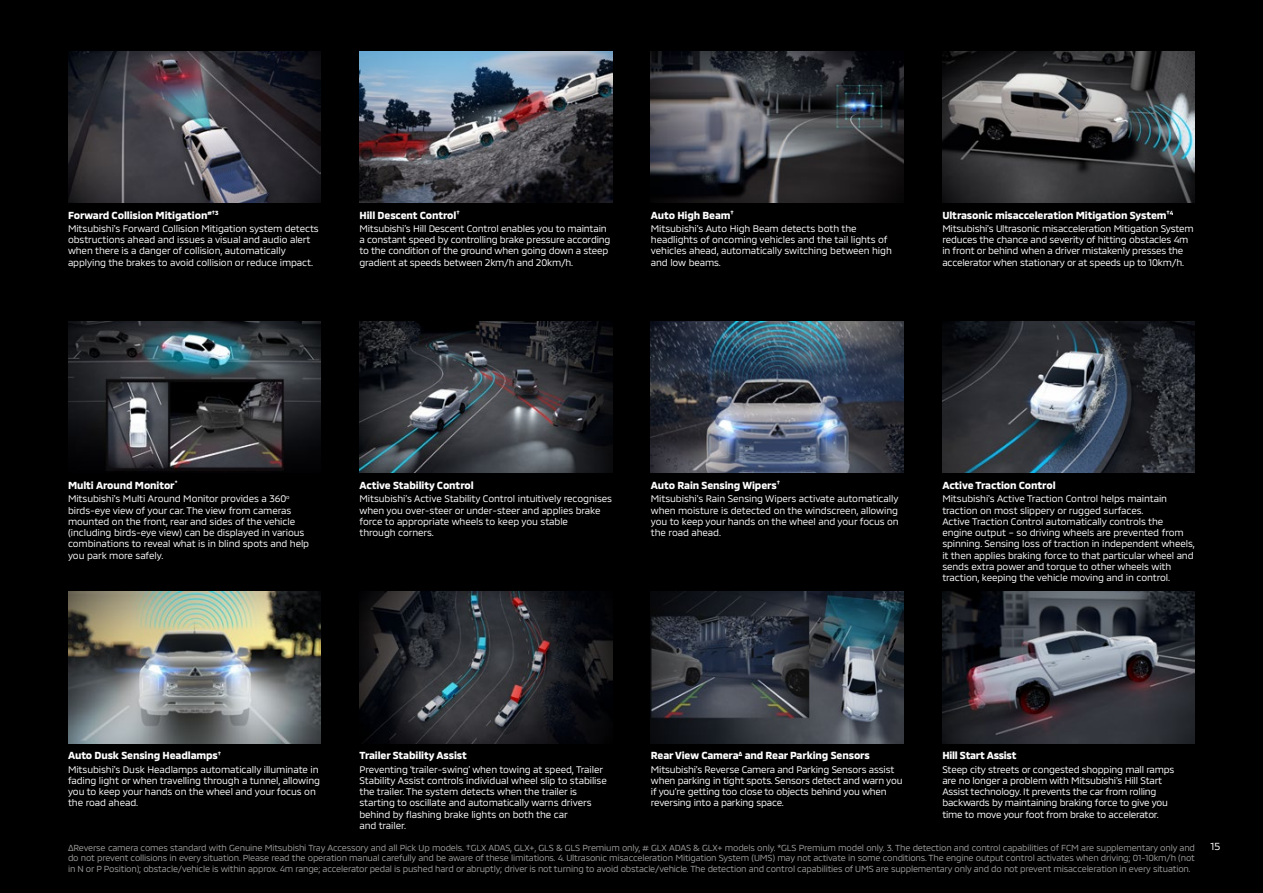
<style>
.page{position:relative;width:1263px;height:893px;background:#000}
.page>*{position:absolute;margin:0;border:0;box-sizing:border-box;transform-origin:0 0}
.t1{font:700 10.5px "MMC";letter-spacing:-.01em;color:#fff}
.t2{font:10.5px "MMC";color:#fff}
.t3{font:9.75px/11.2px "MMC";letter-spacing:-.01em;color:#fff}
.t4{font:9px/10.5px "MMC";letter-spacing:-.02em;color:#9d9d9c;text-align:justify}
</style>
<div class="page">
<img style="left:359px;top:51px;width:253px;height:152px">
<img style="left:68px;top:51px;width:253px;height:152px">
<img style="left:651px;top:51px;width:252px;height:152px">
<img style="left:942px;top:51px;width:253px;height:152px">
<img style="left:68px;top:321px;width:253px;height:152px">
<img style="left:651px;top:321px;width:252px;height:152px">
<img style="left:359px;top:321px;width:253px;height:152px">
<img style="left:942px;top:321px;width:253px;height:152px">
<img style="left:68px;top:592px;width:253px;height:151px">
<img style="left:359px;top:592px;width:253px;height:151px">
<img style="left:651px;top:592px;width:252px;height:151px">
<img style="left:942px;top:592px;width:253px;height:151px">
<p class="t1" style="left:68px;top:207px;width:152px">Forward Collision Mitigation<sup>#†3</sup></p>
<p class="t3" style="left:68px;top:222px;width:252px">Mitsubishi’s Forward Collision Mitigation system detects obstructions ahead and issues a visual and audio alert when there is a danger of collision, automatically applying the brakes to avoid collision or reduce impact.</p>
<p class="t1" style="left:359px;top:207px;width:102px">Hill Descent Control<sup>†</sup></p>
<p class="t3" style="left:359px;top:222px;width:252px">Mitsubishi’s Hill Descent Control enables you to maintain a constant speed by controlling brake pressure according to the condition of the ground when going down a steep gradient at speeds between 2km/h and 20km/h.</p>
<p class="t1" style="left:651px;top:207px;width:84px">Auto High Beam<sup>†</sup></p>
<p class="t3" style="left:651px;top:222px;width:242px">Mitsubishi’s Auto High Beam detects both the headlights of oncoming vehicles and the tail lights of vehicles ahead, automatically switching between high and low beams.</p>
<p class="t1" style="left:942px;top:207px;width:233px">Ultrasonic misacceleration Mitigation System<sup>†4</sup></p>
<p class="t3" style="left:942px;top:222px;width:253px">Mitsubishi’s Ultrasonic misacceleration Mitigation System reduces the chance and severity of hitting obstacles 4m in front or behind when a driver mistakenly presses the accelerator when stationary or at speeds up to 10km/h.</p>
<p class="t1" style="left:68px;top:477px;width:111px">Multi Around Monitor<sup>*</sup></p>
<p class="t3" style="left:68px;top:492px;width:243px">Mitsubishi’s Multi Around Monitor provides a 360<sup>o </sup>birds-eye view of your car. The view from cameras mounted on the front, rear and sides of the vehicle (including birds-eye view) can be displayed in various combinations to reveal what is in blind spots and help you park more safely.</p>
<p class="t1" style="left:359px;top:477px;width:116px">Active Stability Control</p>
<p class="t3" style="left:359px;top:492px;width:254px">Mitsubishi’s Active Stability Control intuitively recognises when you over-steer or under-steer and applies brake force to appropriate wheels to keep you stable<br>through corners.</p>
<p class="t1" style="left:651px;top:477px;width:131px">Auto Rain Sensing Wipers<sup>†</sup></p>
<p class="t3" style="left:651px;top:492px;width:249px;text-align:justify">Mitsubishi’s Rain Sensing Wipers activate automatically when moisture is detected on the windscreen, allowing you to keep your hands on the wheel and your focus on the road ahead.</p>
<p class="t1" style="left:942px;top:477px;width:115px">Active Traction Control</p>
<p class="t3" style="left:942px;top:492px;width:254px">Mitsubishi’s Active Traction Control helps maintain traction on most slippery or rugged surfaces.<br>Active Traction Control automatically controls the engine output – so driving wheels are prevented from spinning. Sensing loss of traction in independent wheels, it then applies braking force to that particular wheel and sends extra power and torque to other wheels with traction, keeping the vehicle moving and in control.</p>
<p class="t1" style="left:68px;top:747px;width:155px">Auto Dusk Sensing Headlamps<sup>†</sup></p>
<p class="t3" style="left:68px;top:762px;width:253px">Mitsubishi’s Dusk Headlamps automatically illuminate in fading light or when travelling through a tunnel, allowing you to keep your hands on the wheel and your focus on the road ahead.</p>
<p class="t1" style="left:651px;top:747px;width:221px">Rear View Camera<sup>∆</sup> and Rear Parking Sensors</p>
<p class="t3" style="left:651px;top:762px;width:253px">Mitsubishi’s Reverse Camera and Parking Sensors assist when parking in tight spots. Sensors detect and warn you if you’re getting too close to objects behind you when reversing into a parking space.</p>
<p class="t1" style="left:942px;top:747px;width:76px">Hill Start Assist</p>
<p class="t3" style="left:942px;top:762px;width:233px">Steep city streets or congested shopping mall ramps are no longer a problem with Mitsubishi’s Hill Start Assist technology. It prevents the car from rolling backwards by maintaining braking force to give you time to move your foot from brake to accelerator.</p>
<p class="t4" style="left:68px;top:841px;width:1128px">∆Reverse camera comes standard with Genuine Mitsubishi Tray Accessory and all Pick Up models. †GLX ADAS, GLX+, GLS &amp; GLS Premium only, # GLX ADAS &amp; GLX+ models only. *GLS Premium model only. 3. The detection and control capabilities of FCM are supplementary only and do not prevent collisions in every situation. Please read the operation manual carefully and be aware of these limitations. 4. Ultrasonic misacceleration Mitigation System (UMS) may not activate in some conditions. The engine output control activates when driving; 01-10km/h (not in N or P Position); obstacle/vehicle is within approx. 4m range; accelerator pedal is pushed hard or abruptly; driver is not turning to avoid obstacle/vehicle. The detection and control capabilities of UMS are supplementary only and do not prevent misacceleration in every situation.</p>
<p class="t2" style="left:1210px;top:838px;width:12px">15</p>
<p class="t1" style="left:359px;top:747px;width:109px">Trailer Stability Assist</p>
<p class="t3" style="left:359px;top:762px;width:249px">Preventing ‘trailer-swing’ when towing at speed, Trailer Stability Assist controls individual wheel slip to stabilise the trailer. The system detects when the trailer is starting to oscillate and automatically warns drivers behind by flashing brake lights on both the car<br>and trailer.</p>
</div>
